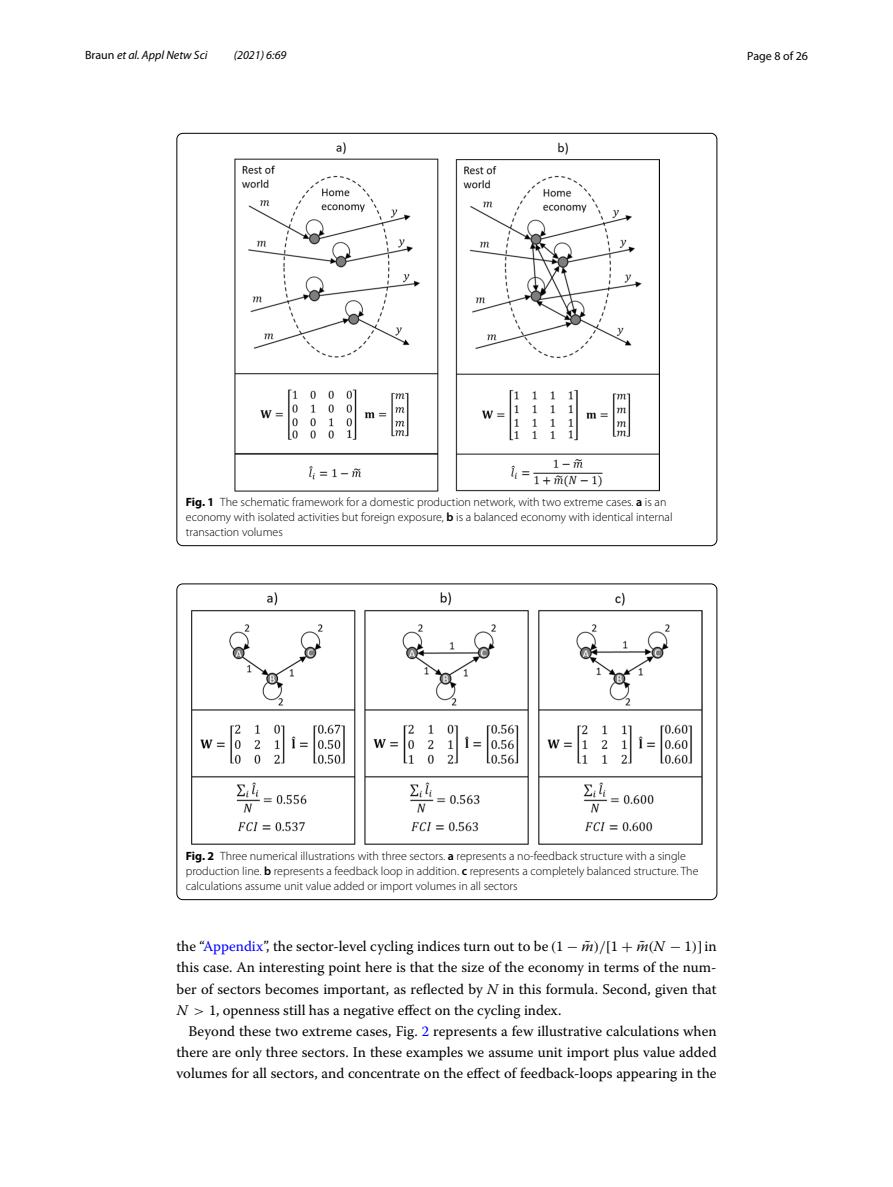
<style>
.page{position:relative;width:893px;height:1187px;background:#fff}
.page>*{position:absolute;margin:0;border:0;box-sizing:border-box;transform-origin:0 0}
.t1{font:14.7px/21.1px "Warnock Pro";color:#000;text-align:justify}
.t2{font:300 12px/15px "Myriad Pro";color:#000}
.t3{font:italic 12px "Myriad Pro";color:#000}
.t4{font:12px "Myriad Pro";color:#000}
.s1{font-style:normal}
.s2{font-weight:700}
.s3{font-weight:600}
.s4{color:#00f}
.s5{font-family:"MTMI2"}
.s6{font-family:"Warnock Pro Regular 8"}
.s7{font-family:"MTSYN8"}
.s8{font-family:"Warnock Pro It 25"}
.s9{font-style:italic}
.s10{font-family:"Warnock Pro It 26"}
.s11{font-family:"MTMI3"}
.s12{font-family:"Warnock Pro Regular 7"}
</style>
<div class="page">
<img style="left:234px;top:142px;width:425px;height:349px">
<img style="left:192px;top:593px;width:510px;height:251px">
<p class="t3" style="left:85px;top:48px;width:124px"><span class="s1">Braun</span> et al. Appl Netw Sci</p>
<p class="t3" style="left:234px;top:48px;width:54px">(2021) 6:69</p>
<p class="t4" style="left:747px;top:48px;width:62px">Page 8 of 26</p>
<p class="t2" style="left:186px;top:495px;width:488px"><span class="s2">Fig. 1</span> The schematic framework for a domestic production network, with two extreme cases. <span class="s3">a</span> is an economy with isolated activities but foreign exposure, <span class="s3">b</span> is a balanced economy with identical internal transaction volumes</p>
<p class="t2" style="left:186px;top:848px;width:514px"><span class="s2">Fig. 2</span> Three numerical illustrations with three sectors. <span class="s3">a</span> represents a no-feedback structure with a single production line. <span class="s3">b</span> represents a feedback loop in addition. <span class="s3">c</span> represents a completely balanced structure. The calculations assume unit value added or import volumes in all sectors</p>
<p class="t1" style="left:176px;top:935px;width:542px">the “<span class="s4">Appendix</span>”, the sector-level cycling indices turn out to be <span class="s5">(</span><span class="s6">1</span> <span class="s7">− ˜</span><span class="s8">m</span><span class="s5">)/</span><span class="s7">[</span><span class="s6">1</span> <span class="s7">+ ˜</span><span class="s8">m</span><span class="s5">(</span><span class="s8">N</span> <span class="s7">−</span> <span class="s6">1</span><span class="s5">)</span><span class="s7">]</span> in this case. An interesting point here is that the size of the economy in terms of the num&shy;ber of sectors becomes important, as reflected by <span class="s9">N</span> in this formula. Second, given that <span class="s10">N</span> <span class="s11">&gt;</span> <span class="s12">1</span>, openness still has a negative effect on the cycling index.</p>
<p class="t1" style="left:176px;top:1020px;width:542px;text-indent:12px">Beyond these two extreme cases, Fig. <span class="s4">2</span> represents a few illustrative calculations when there are only three sectors. In these examples we assume unit import plus value added volumes for all sectors, and concentrate on the effect of feedback-loops appearing in the</p>
</div>
